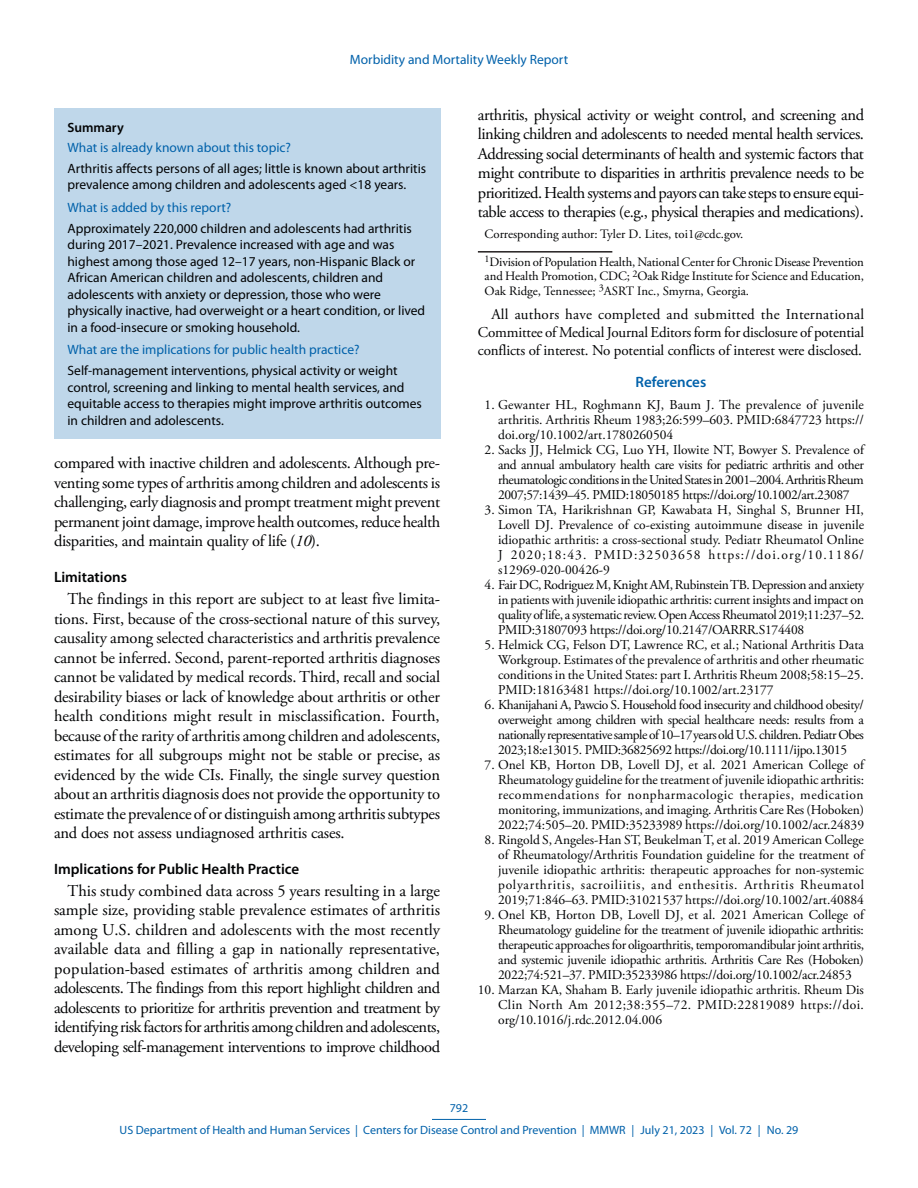
<style>
.page{position:relative;width:918px;height:1188px;background:#fff}
.page>*{position:absolute;margin:0;border:0;box-sizing:border-box;transform-origin:0 0}
.Paragraph{font:16.5px/19.5px "Adobe Garamond Pro";letter-spacing:-.025em;color:#010203;text-align:justify}
.Conflict_of_Interest{font:15px/18px "Adobe Garamond Pro";letter-spacing:-.01em;color:#010203;text-align:justify}
.Heading_2{font:600 15px "Myriad Pro";color:#010203}
.Ref_Title{font:600 15px "Myriad Pro";color:#0061aa}
.Reference_10{font:13.5px/15px "Adobe Garamond Pro";letter-spacing:-.005em;color:#010203;text-align:justify}
.Summary_Box_Text{font:13.5px/16.5px "Myriad Pro";color:#010203}
.Summary_Box_Heading{font:13.5px "Myriad Pro";color:#0061aa}
.Summary_Box_Ttile{font:600 13.5px "Myriad Pro";color:#010203}
.Author_Affiliations{font:12.75px/14.2px "Adobe Garamond Pro";color:#010203;text-align:justify}
.Corresponding_Author{font:12.75px "Adobe Garamond Pro";color:#010203}
.t1{font:12px/21.8px "Myriad Pro";color:#0061aa;text-align:center}
.s1{font-style:italic}
</style>
<div class="page">
<hr style="left:432px;top:1119px;width:54px;height:1px;background:#0061aa">
<div style="left:54px;top:108px;width:386px;height:330px;background:#bfd7ea"></div>
<hr style="left:478px;top:251px;width:134px;height:2px;background:#231f20">
<p class="Summary_Box_Heading" style="left:350px;top:52px;width:220px">Morbidity and Mortality Weekly Report</p>
<h1 class="Summary_Box_Ttile" style="left:68px;top:120px;width:58px">Summary</h1>
<h1 class="Summary_Box_Heading" style="left:68px;top:140px;width:225px">What is already known about this topic?</h1>
<p class="Summary_Box_Text" style="left:68px;top:160px;width:360px">Arthritis affects persons of all ages; little is known about arthritis prevalence among children and adolescents aged &lt;18 years.</p>
<h1 class="Summary_Box_Heading" style="left:68px;top:200px;width:165px">What is added by this report?</h1>
<p class="Summary_Box_Text" style="left:68px;top:220px;width:359px">Approximately 220,000 children and adolescents had arthritis during 2017–2021. Prevalence increased with age and was highest among those aged 12–17 years, non-Hispanic Black or African American children and adolescents, children and adolescents with anxiety or depression, those who were physically inactive, had overweight or a heart condition, or lived in a food-insecure or smoking household.</p>
<h1 class="Summary_Box_Heading" style="left:68px;top:342px;width:294px">What are the implications for public health practice?</h1>
<p class="Summary_Box_Text" style="left:68px;top:363px;width:356px">Self-management interventions, physical activity or weight control, screening and linking to mental health services, and equitable access to therapies might improve arthritis outcomes in children and adolescents.</p>
<p class="Paragraph" style="left:54px;top:454px;width:388px">compared with inactive children and adolescents. Although pre&shy;venting some types of arthritis among children and adolescents is challenging, early diagnosis and prompt treatment might prevent permanent joint damage, improve health outcomes, reduce health disparities, and maintain quality of life (<span class="s1">10</span>).</p>
<h2 class="Heading_2" style="left:54px;top:569px;width:74px">Limitations</h2>
<p class="Paragraph" style="left:54px;top:590px;width:388px;text-indent:14px">The findings in this report are subject to at least five limita&shy;tions. First, because of the cross-sectional nature of this survey, causality among selected characteristics and arthritis prevalence cannot be inferred. Second, parent-reported arthritis diagnoses cannot be validated by medical records. Third, recall and social desirability biases or lack of knowledge about arthritis or other health conditions might result in misclassification. Fourth, because of the rarity of arthritis among children and adolescents, estimates for all subgroups might not be stable or precise, as evidenced by the wide CIs. Finally, the single survey question about an arthritis diagnosis does not provide the opportunity to estimate the prevalence of or distinguish among arthritis subtypes and does not assess undiagnosed arthritis cases.</p>
<h2 class="Heading_2" style="left:54px;top:861px;width:247px">Implications for Public Health Practice</h2>
<p class="Paragraph" style="left:54px;top:881px;width:388px;text-indent:14px">This study combined data across 5 years resulting in a large sample size, providing stable prevalence estimates of arthritis among U.S. children and adolescents with the most recently available data and filling a gap in nationally representative, population-based estimates of arthritis among children and adolescents. The findings from this report highlight children and adolescents to prioritize for arthritis prevention and treatment by identifying risk factors for arthritis among children and adolescents, developing self-management interventions to improve childhood</p>
<p class="Paragraph" style="left:478px;top:106px;width:388px">arthritis, physical activity or weight control, and screening and linking children and adolescents to needed mental health services.<br>Addressing social determinants of health and systemic factors that might contribute to disparities in arthritis prevalence needs to be prioritized. Health systems and payors can take steps to ensure equi&shy;table access to therapies (e.g., physical therapies and medications).</p>
<p class="Corresponding_Author" style="left:485px;top:227px;width:260px">Corresponding author: Tyler D. Lites, toi1@cdc.gov.</p>
<p class="Author_Affiliations" style="left:485px;top:255px;width:381px"><sup>1</sup>Division of Population Health, National Center for Chronic Disease Prevention and Health Promotion, CDC; <sup>2</sup>Oak Ridge Institute for Science and Education, Oak Ridge, Tennessee; <sup>3</sup>ASRT Inc., Smyrna, Georgia.</p>
<p class="Conflict_of_Interest" style="left:478px;top:306px;width:388px;text-indent:14px">All authors have completed and submitted the International Committee of Medical Journal Editors form for disclosure of potential conflicts of interest. No potential conflicts of interest were disclosed.</p>
<h1 class="Ref_Title" style="left:636px;top:374px;width:72px">References</h1>
<p class="Reference_10" style="left:498px;top:397px;width:367px;text-indent:-14px">1. Gewanter HL, Roghmann KJ, Baum J. The prevalence of juvenile arthritis. Arthritis Rheum 1983;26:599–603. PMID:6847723 https:// doi.org/10.1002/art.1780260504</p>
<p class="Reference_10" style="left:498px;top:442px;width:367px;text-indent:-14px">2. Sacks JJ, Helmick CG, Luo YH, Ilowite NT, Bowyer S. Prevalence of and annual ambulatory health care visits for pediatric arthritis and other rheumatologic conditions in the United States in 2001–2004. Arthritis Rheum 2007;57:1439–45. PMID:18050185 https://doi.org/10.1002/art.23087</p>
<p class="Reference_10" style="left:498px;top:502px;width:367px;text-indent:-14px">3. Simon TA, Harikrishnan GP, Kawabata H, Singhal S, Brunner HI, Lovell DJ. Prevalence of co-existing autoimmune disease in juvenile idiopathic arthritis: a cross-sectional study. Pediatr Rheumatol Online J 2020;18:43. PMID:32503658 https://doi.org/10.1186/ s12969-020-00426-9</p>
<p class="Reference_10" style="left:498px;top:577px;width:368px;text-indent:-14px">4. Fair DC, Rodriguez M, Knight AM, Rubinstein TB. Depression and anxiety in patients with juvenile idiopathic arthritis: current insights and impact on quality of life, a systematic review. Open Access Rheumatol 2019;11:237–52.<br>PMID:31807093 https://doi.org/10.2147/OARRR.S174408</p>
<p class="Reference_10" style="left:498px;top:637px;width:367px;text-indent:-14px">5. Helmick CG, Felson DT, Lawrence RC, et al.; National Arthritis Data Workgroup. Estimates of the prevalence of arthritis and other rheumatic conditions in the United States: part I. Arthritis Rheum 2008;58:15–25.<br>PMID:18163481 https://doi.org/10.1002/art.23177</p>
<p class="Reference_10" style="left:498px;top:697px;width:367px;text-indent:-14px">6. Khanijahani A, Pawcio S. Household food insecurity and childhood obesity/ overweight among children with special healthcare needs: results from a nationally representative sample of 10–17years old U.S. children. Pediatr Obes 2023;18:e13015. PMID:36825692 https://doi.org/10.1111/ijpo.13015</p>
<p class="Reference_10" style="left:498px;top:757px;width:367px;text-indent:-14px">7. Onel KB, Horton DB, Lovell DJ, et al. 2021 American College of Rheumatology guideline for the treatment of juvenile idiopathic arthritis: recommendations for nonpharmacologic therapies, medication monitoring, immunizations, and imaging. Arthritis Care Res (Hoboken)<br>2022;74:505–20. PMID:35233989 https://doi.org/10.1002/acr.24839</p>
<p class="Reference_10" style="left:498px;top:832px;width:367px;text-indent:-14px">8. Ringold S, Angeles-Han ST, Beukelman T, et al. 2019 American College of Rheumatology/Arthritis Foundation guideline for the treatment of juvenile idiopathic arthritis: therapeutic approaches for non-systemic polyarthritis, sacroiliitis, and enthesitis. Arthritis Rheumatol 2019;71:846–63. PMID:31021537 https://doi.org/10.1002/art.40884</p>
<p class="Reference_10" style="left:498px;top:907px;width:368px;text-indent:-14px">9. Onel KB, Horton DB, Lovell DJ, et al. 2021 American College of Rheumatology guideline for the treatment of juvenile idiopathic arthritis: therapeutic approaches for oligoarthritis, temporomandibular joint arthritis, and systemic juvenile idiopathic arthritis. Arthritis Care Res (Hoboken)<br>2022;74:521–37. PMID:35233986 https://doi.org/10.1002/acr.24853</p>
<p class="Reference_10" style="left:498px;top:982px;width:367px;text-indent:-20px">10. Marzan KA, Shaham B. Early juvenile idiopathic arthritis. Rheum Dis Clin North Am 2012;38:355–72. PMID:22819089 https://doi. org/10.1016/j.rdc.2012.04.006</p>
<p class="t1" style="left:120px;top:1098px;width:680px">792<br>US Department of Health and Human Services | Centers for Disease Control and Prevention | MMWR | July 21, 2023 | Vol. 72 | No. 29</p>
</div>
